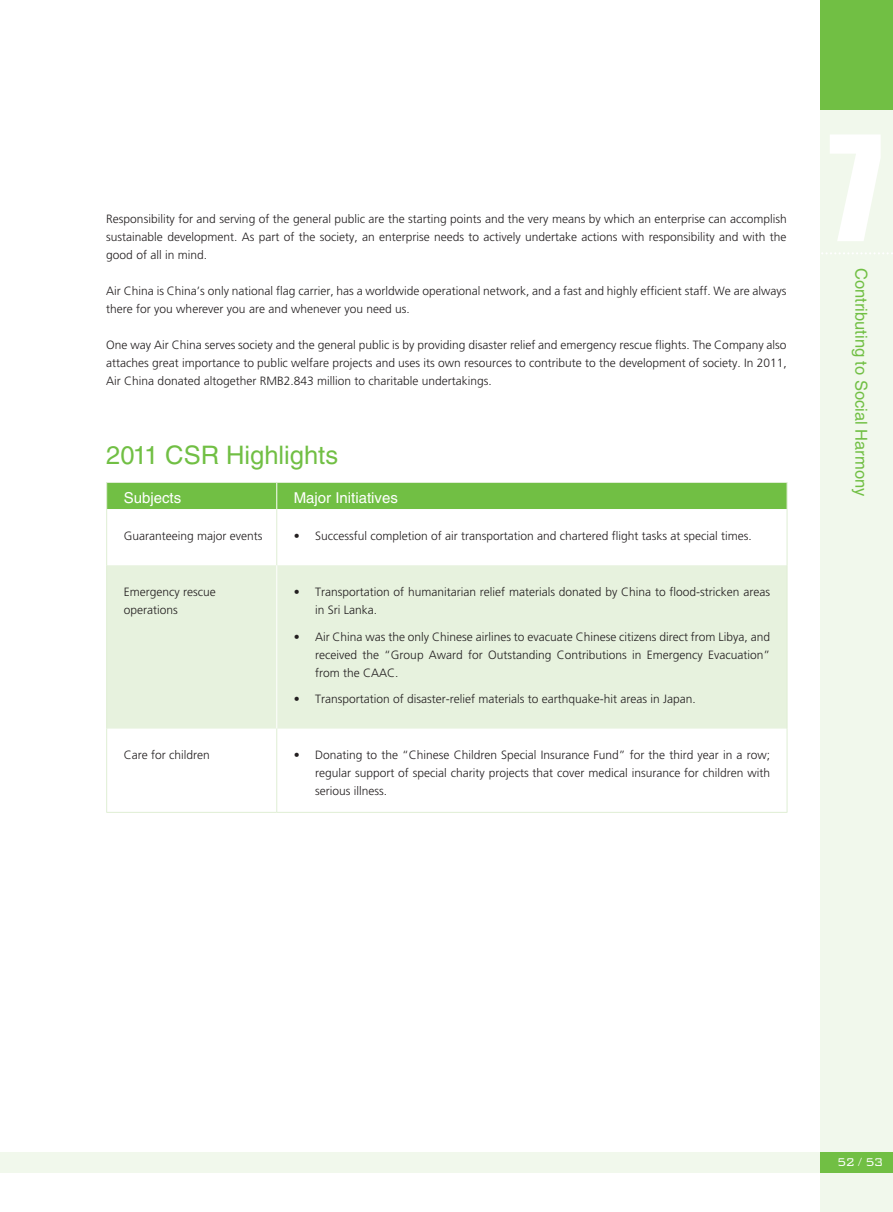
<style>
.page{position:relative;width:893px;height:1212px;background:#fff}
.page>*{position:absolute;margin:0;border:0;box-sizing:border-box;transform-origin:0 0}
.t1{font:25.5px "Helvetica LT Std";color:#71bf44}
.t2{font:16.5px "Helvetica LT Std";color:#71bf44}
.t3{font:15px "Helvetica LT Std";color:#fff}
.t4{font:300 15px "Bank Gothic BT";color:#fff;scale:.85 1}
.t5{font:300 12px/18px "Frutiger LT Std";color:#231f20;text-align:justify}
</style>
<div class="page">
<div style="left:0;top:1152px;width:893px;height:21px;background:#f1f8ec"></div>
<div style="left:821px;top:0;width:72px;height:1212px;background:#f1f8ec"></div>
<div style="left:821px;top:0;width:72px;height:109px;background:#71bf44"></div>
<div style="left:821px;top:1152px;width:72px;height:21px;background:#71bf44"></div>
<svg style="left:820px;top:252px;width:73px;height:2px"></svg>
<div style="left:107px;top:565px;width:680px;height:163px;background:#e7f2de"></div>
<hr style="left:106px;top:509px;width:1px;height:56px;background:#dfeed4">
<hr style="left:106px;top:565px;width:1px;height:163px;background:#dfeed4">
<hr style="left:106px;top:728px;width:1px;height:84px;background:#dfeed4">
<hr style="left:106px;top:812px;width:171px;height:1px;background:#dfeed4">
<div style="left:106px;top:482px;width:682px;height:27px;background:#71bf44"></div>
<hr style="left:276px;top:509px;width:1px;height:56px;background:#dfeed4">
<hr style="left:787px;top:509px;width:1px;height:56px;background:#dfeed4">
<hr style="left:276px;top:565px;width:1px;height:163px;background:#fff">
<hr style="left:787px;top:565px;width:1px;height:163px;background:#dfeed4">
<hr style="left:276px;top:728px;width:1px;height:84px;background:#dfeed4">
<hr style="left:787px;top:728px;width:1px;height:84px;background:#dfeed4">
<hr style="left:277px;top:812px;width:510px;height:1px;background:#dfeed4">
<p class="t5" style="left:106px;top:210px;width:682px">Responsibility for and serving of the general public are the starting points and the very means by which an enterprise can accomplish sustainable development. As part of the society, an enterprise needs to actively undertake actions with responsibility and with the good of all in mind.</p>
<p class="t5" style="left:106px;top:282px;width:682px">Air China is China’s only national flag carrier, has a worldwide operational network, and a fast and highly efficient staff. We are always there for you wherever you are and whenever you need us.</p>
<p class="t5" style="left:106px;top:336px;width:682px">One way Air China serves society and the general public is by providing disaster relief and emergency rescue flights. The Company also attaches great importance to public welfare projects and uses its own resources to contribute to the development of society. In 2011, Air China donated altogether RMB2.843 million to charitable undertakings.</p>
<h1 class="t1" style="left:106px;top:440px;width:233px">2011 CSR Highlights</h1>
<p class="t3" style="left:124px;top:489px;width:59px">Subjects</p>
<p class="t3" style="left:294px;top:489px;width:106px">Major Initiatives</p>
<p class="t5" style="left:124px;top:527px;width:140px">Guaranteeing major events</p>
<p class="t5" style="left:294px;top:527px;width:459px">• Successful completion of air transportation and chartered flight tasks at special times.</p>
<p class="t5" style="left:124px;top:583px;width:93px">Emergency rescue operations</p>
<p class="t5" style="left:315px;top:583px;width:456px;text-indent:-21px">• Transportation of humanitarian relief materials donated by China to flood-stricken areas in Sri Lanka.</p>
<p class="t5" style="left:315px;top:628px;width:456px;text-indent:-21px">• Air China was the only Chinese airlines to evacuate Chinese citizens direct from Libya, and received the “Group Award for Outstanding Contributions in Emergency Evacuation” from the CAAC.</p>
<p class="t5" style="left:294px;top:690px;width:403px">• Transportation of disaster-relief materials to earthquake-hit areas in Japan.</p>
<p class="t5" style="left:124px;top:746px;width:88px">Care for children</p>
<p class="t5" style="left:315px;top:746px;width:456px;text-indent:-21px">• Donating to the “Chinese Children Special Insurance Fund” for the third year in a row; regular support of special charity projects that cover medical insurance for children with serious illness.</p>
<h2 class="t2" style="left:871px;top:268px;width:230px;rotate:90deg">Contributing to Social Harmony</h2>
<p class="t4" style="left:837px;top:1154px;width:56px">52 / 53</p>
</div>
